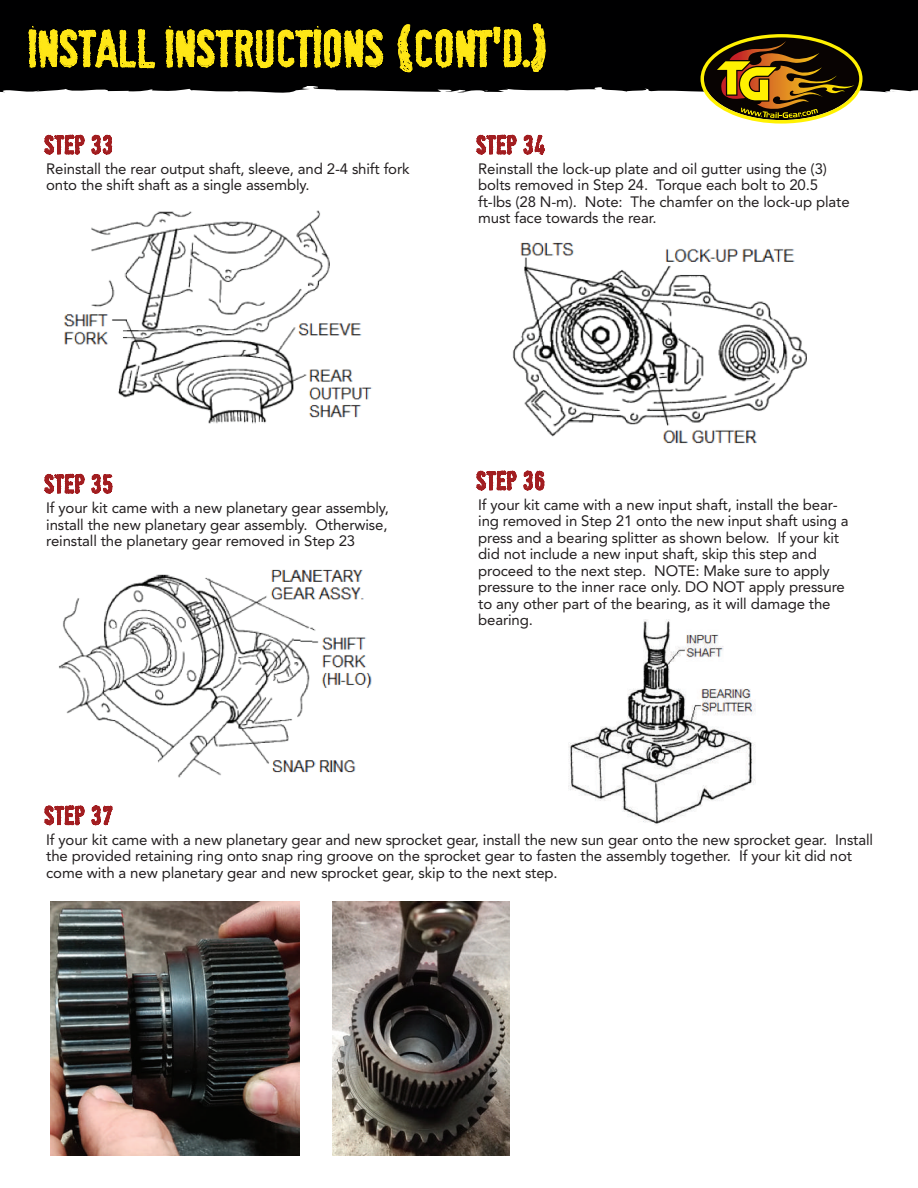
<style>
.page{position:relative;width:918px;height:1188px;background:#fff}
.page>*{position:absolute;margin:0;border:0;box-sizing:border-box;transform-origin:0 0}
.t1{font:48px "Socia L Anima L";letter-spacing:-.065em;color:#ffe716}
.t2{font:24px "Socia L Anima L";letter-spacing:-.035em;color:#a21d20}
.t3{font:15px/16.5px "Avenir LT Std";letter-spacing:-.01em;color:#231f20}
</style>
<div class="page">
<div style="left:0;top:0;width:918px;height:93px;background:#000001"></div>
<svg style="left:701px;top:34px;width:162px;height:90px;background:#705c22"></svg>
<svg style="left:29px;top:0;width:355px;height:79px;background:#393305"></svg>
<svg style="left:398px;top:23px;width:147px;height:49px;background:#5d5408"></svg>
<svg style="left:44px;top:135px;width:41px;height:19px"></svg>
<svg style="left:92px;top:135px;width:20px;height:19px"></svg>
<svg style="left:476px;top:135px;width:41px;height:19px"></svg>
<svg style="left:524px;top:135px;width:21px;height:20px"></svg>
<svg style="left:44px;top:474px;width:41px;height:19px"></svg>
<svg style="left:92px;top:474px;width:20px;height:19px"></svg>
<svg style="left:476px;top:471px;width:41px;height:19px"></svg>
<svg style="left:524px;top:471px;width:20px;height:19px"></svg>
<svg style="left:44px;top:806px;width:41px;height:19px"></svg>
<svg style="left:92px;top:806px;width:20px;height:19px"></svg>
<img style="left:64px;top:210px;width:308px;height:214px">
<img style="left:513px;top:242px;width:294px;height:202px">
<img style="left:58px;top:569px;width:314px;height:209px">
<img style="left:569px;top:619px;width:186px;height:205px">
<img style="left:50px;top:901px;width:250px;height:255px">
<img style="left:333px;top:902px;width:177px;height:254px">
<h1 class="t1" style="left:26px;top:20px;width:528px">InstalL Instructions (cont'd.)</h1>
<h2 class="t2" style="left:43px;top:130px;width:71px">step 33</h2>
<p class="t3" style="left:46px;top:161px;width:365px">Reinstall the rear output shaft, sleeve, and 2-4 shift fork onto the shift shaft as a single assembly.</p>
<h2 class="t2" style="left:475px;top:130px;width:71px">step 34</h2>
<p class="t3" style="left:478px;top:161px;width:373px">Reinstall the lock-up plate and oil gutter using the (3) bolts removed in Step 24. Torque each bolt to 20.5 ft-lbs (28 N-m). Note: The chamfer on the lock-up plate must face towards the rear.</p>
<h2 class="t2" style="left:43px;top:470px;width:71px">step 35</h2>
<p class="t3" style="left:46px;top:500px;width:344px;text-align:justify">If your kit came with a new planetary gear assembly, install the new planetary gear assembly. Otherwise, reinstall the planetary gear removed in Step 23</p>
<h2 class="t2" style="left:475px;top:466px;width:71px">step 36</h2>
<p class="t3" style="left:478px;top:497px;width:372px">If your kit came with a new input shaft, install the bear&shy;ing removed in Step 21 onto the new input shaft using a press and a bearing splitter as shown below. If your kit did not include a new input shaft, skip this step and proceed to the next step. NOTE: Make sure to apply pressure to the inner race only. DO NOT apply pressure to any other part of the bearing, as it will damage the bearing.</p>
<h2 class="t2" style="left:43px;top:801px;width:71px">step 37</h2>
<p class="t3" style="left:46px;top:831px;width:828px">If your kit came with a new planetary gear and new sprocket gear, install the new sun gear onto the new sprocket gear. Install the provided retaining ring onto snap ring groove on the sprocket gear to fasten the assembly together. If your kit did not come with a new planetary gear and new sprocket gear, skip to the next step.</p>
</div>
